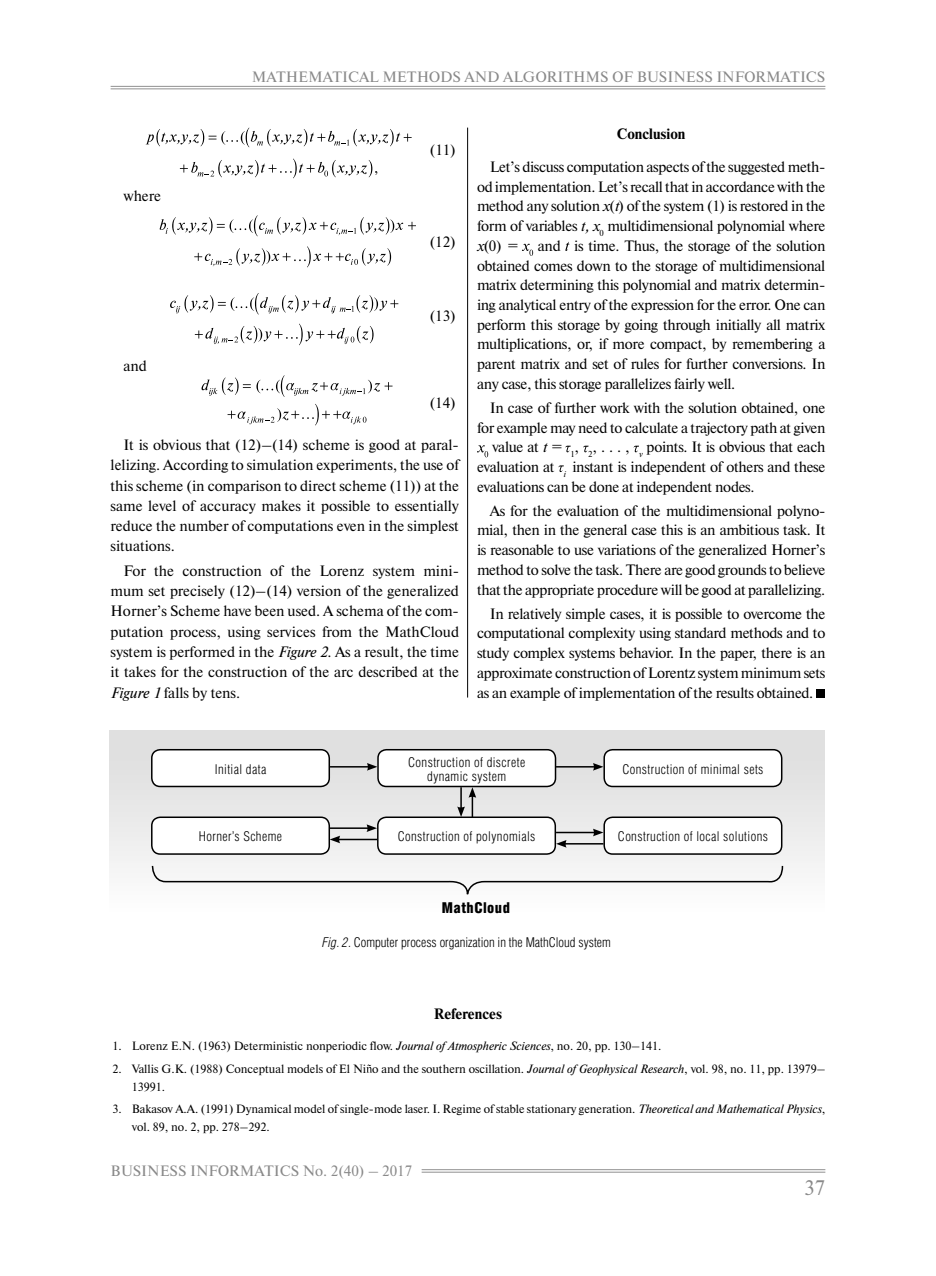
<style>
.page{position:relative;width:936px;height:1276px;background:#fff}
.page>*{position:absolute;margin:0;border:0;box-sizing:border-box;transform-origin:0 0}
.t1{font:21px "Newton C";color:#898989}
.t2{font:15px/19.6px "Newton C";letter-spacing:-.02em;color:#000;text-align:justify}
.t3{font:15px "Newton C";color:#898989}
.t4{font:700 15px "Newton C";color:#000}
.t5{font:900 15px "Helios Cond";letter-spacing:.03em;color:#000}
.t6{font:300 13.5px/13.5px "Helios Cond";letter-spacing:.03em;color:#000;text-align:center}
.t7{font:300 13.5px "Helios Cond";color:#000}
.t8{font:12px/18.1px "Newton C";color:#000}
.s1{font-style:italic}
</style>
<div class="page">
<hr style="left:111px;top:86px;width:714px;height:1px;background:#909090">
<hr style="left:111px;top:89px;width:714px;height:1px;background:#909090">
<hr style="left:421px;top:1169px;width:404px;height:1px;background:#909090">
<hr style="left:421px;top:1172px;width:404px;height:1px;background:#909090">
<hr style="left:467px;top:128px;width:1px;height:569px;background:#000">
<svg style="left:145px;top:128px;width:266px;height:19px"></svg>
<svg style="left:180px;top:158px;width:197px;height:20px"></svg>
<svg style="left:159px;top:215px;width:257px;height:21px"></svg>
<svg style="left:194px;top:246px;width:197px;height:21px"></svg>
<svg style="left:170px;top:293px;width:228px;height:22px"></svg>
<svg style="left:195px;top:323px;width:178px;height:22px"></svg>
<svg style="left:201px;top:375px;width:191px;height:22px"></svg>
<svg style="left:227px;top:404px;width:139px;height:21px"></svg>
<svg style="left:522px;top:244px;width:11px;height:12px"></svg>
<svg style="left:565px;top:242px;width:4px;height:9px"></svg>
<svg style="left:477px;top:445px;width:11px;height:12px"></svg>
<svg style="left:565px;top:446px;width:5px;height:6px"></svg>
<svg style="left:583px;top:446px;width:5px;height:6px"></svg>
<svg style="left:633px;top:446px;width:6px;height:6px"></svg>
<svg style="left:558px;top:465px;width:6px;height:7px"></svg>
<div style="left:816px;top:689px;width:8px;height:8px;background:#000"></div>
<div style="left:110px;top:730px;width:714px;height:183px;background:linear-gradient(to bottom,#dadada,#fcfcfc)"></div>
<div style="left:152px;top:817px;width:177px;height:37px;background:#fff;border-radius:9px"></div>
<div style="left:151px;top:816px;width:179px;height:39px;border:2px solid #000;border-radius:9px"></div>
<div style="left:378px;top:817px;width:177px;height:37px;background:#fff;border-radius:9px"></div>
<div style="left:377px;top:816px;width:179px;height:39px;border:2px solid #000;border-radius:9px"></div>
<div style="left:604px;top:817px;width:177px;height:37px;background:#fff;border-radius:9px"></div>
<div style="left:603px;top:816px;width:179px;height:39px;border:2px solid #000;border-radius:9px"></div>
<hr style="left:329px;top:827px;width:40px;height:2px;background:#000">
<svg style="left:366px;top:824px;width:11px;height:8px"></svg>
<hr style="left:338px;top:838px;width:39px;height:2px;background:#000">
<svg style="left:329px;top:835px;width:11px;height:8px"></svg>
<hr style="left:556px;top:831px;width:39px;height:2px;background:#000">
<svg style="left:593px;top:828px;width:10px;height:8px"></svg>
<hr style="left:564px;top:843px;width:39px;height:1px;background:#000">
<svg style="left:556px;top:840px;width:10px;height:7px"></svg>
<hr style="left:471px;top:795px;width:2px;height:22px;background:#000">
<svg style="left:468px;top:787px;width:8px;height:11px"></svg>
<hr style="left:460px;top:787px;width:2px;height:22px;background:#000">
<svg style="left:457px;top:806px;width:8px;height:11px"></svg>
<div style="left:152px;top:749px;width:177px;height:37px;background:#fff;border-radius:9px"></div>
<div style="left:151px;top:749px;width:179px;height:38px;border:2px solid #000;border-radius:9px"></div>
<div style="left:378px;top:749px;width:177px;height:37px;background:#fff;border-radius:9px"></div>
<div style="left:377px;top:749px;width:179px;height:38px;border:2px solid #000;border-radius:9px"></div>
<div style="left:604px;top:749px;width:177px;height:37px;background:#fff;border-radius:9px"></div>
<div style="left:603px;top:749px;width:179px;height:38px;border:2px solid #000;border-radius:9px"></div>
<hr style="left:330px;top:766px;width:39px;height:1px;background:#000">
<svg style="left:367px;top:763px;width:10px;height:7px"></svg>
<hr style="left:556px;top:766px;width:39px;height:1px;background:#000">
<svg style="left:593px;top:763px;width:10px;height:7px"></svg>
<svg style="left:151px;top:864px;width:632px;height:31px"></svg>
<svg style="left:366px;top:1064px;width:6px;height:8px"></svg>
<p class="t3" style="left:252px;top:71px;width:575px">MATHEMATICAL METHODS AND ALGORITHMS OF BUSINESS INFORMATICS</p>
<p class="t2" style="left:123px;top:187px;width:39px">where</p>
<p class="t2" style="left:123px;top:357px;width:25px">and</p>
<p class="t2" style="left:430px;top:141px;width:27px">(11)</p>
<p class="t2" style="left:429px;top:233px;width:28px">(12)</p>
<p class="t2" style="left:429px;top:307px;width:28px">(13)</p>
<p class="t2" style="left:429px;top:395px;width:28px">(14)</p>
<p class="t2" style="left:111px;top:436px;width:350px;line-height:20.2px;text-indent:13px">It is obvious that (12)–(14) scheme is good at paral&shy;lelizing. According to simulation experiments, the use of this scheme (in comparison to direct scheme (11)) at the same level of accuracy makes it possible to essentially reduce the number of computations even in the simplest situations.</p>
<p class="t2" style="left:111px;top:562px;width:350px;line-height:20.2px;text-indent:13px">For the construction of the Lorenz system mini&shy;mum set precisely (12)–(14) version of the generalized Horner’s Scheme have been used. A schema of the com&shy;putation process, using services from the MathCloud system is performed in the <span class="s1">Figure 2</span>. As a result, the time it takes for the construction of the arc described at the <span class="s1">Figure 1</span> falls by tens.</p>
<p class="t4" style="left:616px;top:129px;width:70px">Conclusion</p>
<p class="t2" style="left:477px;top:158px;width:350px;text-indent:13px">Let’s discuss computation aspects of the suggested meth&shy;od implementation. Let’s recall that in accordance with the method any solution <span class="s1">x</span>(<span class="s1">t</span>) of the system (1) is restored in the form of variables <span class="s1">t, x</span><sub>0</sub> multidimensional polynomial where <span class="s1">x</span>(0) <span class="s1">=</span></p>
<p class="t2" style="left:477px;top:237px;width:350px;text-indent:61px">and is time. Thus, the storage of the solution obtained comes down to the storage of multidimensional matrix determining this polynomial and matrix determin&shy;ing analytical entry of the expression for the error. One can perform this storage by going through initially all matrix multiplications, or, if more compact, by remembering a parent matrix and set of rules for further conversions. In any case, this storage parallelizes fairly well.</p>
<p class="t2" style="left:489px;top:399px;width:337px">In case of further work with the solution obtained, one</p>
<p class="t2" style="left:477px;top:419px;width:350px">for example may need to calculate a trajectory path at given</p>
<p class="t2" style="left:492px;top:438px;width:335px">value at <span class="s1">t =</span> <sub>1</sub>, <sub>2</sub>, . . . , <sub>v</sub> points. It is obvious that each</p>
<p class="t2" style="left:477px;top:458px;width:350px">evaluation at <sub>i</sub> instant is independent of others and these</p>
<p class="t2" style="left:477px;top:478px;width:279px">evaluations can be done at independent nodes.</p>
<p class="t2" style="left:477px;top:502px;width:350px;text-indent:13px">As for the evaluation of the multidimensional polyno&shy;mial, then in the general case this is an ambitious task. It is reasonable to use variations of the generalized Horner’s method to solve the task. There are good grounds to believe that the appropriate procedure will be good at parallelizing.</p>
<p class="t2" style="left:477px;top:605px;width:350px;text-indent:13px">In relatively simple cases, it is possible to overcome the computational complexity using standard methods and to study complex systems behavior. In the paper, there is an approximate construction of Lorentz system minimum sets as an example of implementation of the results obtained.</p>
<p class="t6" style="left:215px;top:763px;width:53px">Initial data</p>
<p class="t6" style="left:408px;top:757px;width:119px">Construction of discrete dynamic system</p>
<p class="t6" style="left:622px;top:763px;width:143px">Construction of minimal sets</p>
<p class="t6" style="left:199px;top:831px;width:85px">Horner’s Scheme</p>
<p class="t6" style="left:397px;top:831px;width:139px">Construction of polynomials</p>
<p class="t6" style="left:618px;top:831px;width:152px">Construction of local solutions</p>
<p class="t5" style="left:442px;top:902px;width:70px">MathCloud</p>
<p class="t7" style="left:322px;top:937px;width:290px"><span class="s1">Fig. 2.</span> Computer process organization in the MathCloud system</p>
<p class="t4" style="left:434px;top:1008px;width:69px">References</p>
<p class="t8" style="left:112px;top:1038px;width:550px">1. Lorenz E.N. (1963) Deterministic nonperiodic flow. <span class="s1">Journal of Atmospheric Sciences</span>, no. 20, pp. 130–141.</p>
<p class="t8" style="left:132px;top:1060px;width:695px;text-indent:-19px">2. Vallis G.K. (1988) Conceptual models of El Ni o and the southern oscillation. <span class="s1">Journal of Geophysical Research</span>, vol. 98, no. 11, pp. 13979–<br>13991.</p>
<p class="t8" style="left:132px;top:1101px;width:695px;text-indent:-19px">3. Bakasov A.A. (1991) Dynamical model of single-mode laser. I. Regime of stable stationary generation. <span class="s1">Theoretical and Mathematical Physics</span>, vol. 89, no. 2, pp. 278–292.</p>
<p class="t3" style="left:111px;top:1165px;width:303px">BUSINESS INFORMATICS No. 2(40) – 2017</p>
<h1 class="t1" style="left:804px;top:1180px;width:23px">37</h1>
</div>
